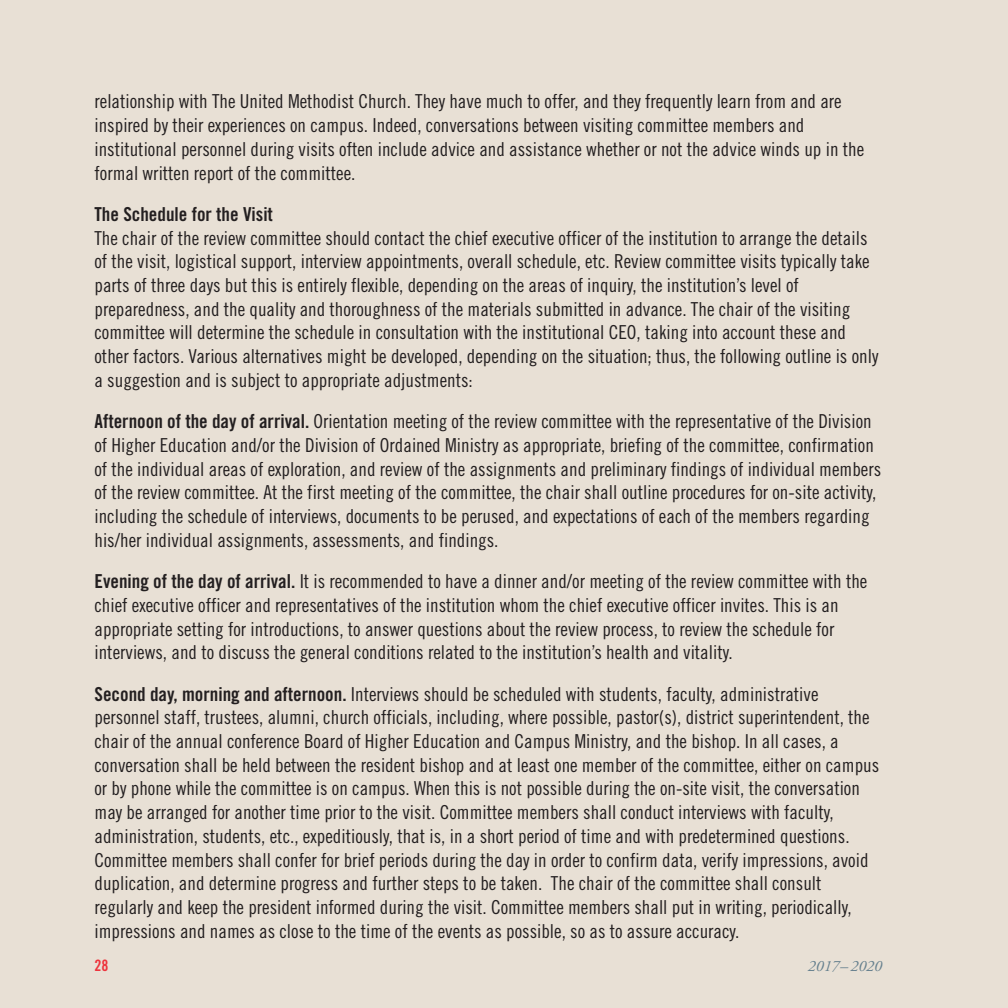
<style>
.page{position:relative;width:1008px;height:1008px;background:#e8e0d5}
.page>*{position:absolute;margin:0;border:0;box-sizing:border-box;transform-origin:0 0}
.t1{font:19.25px/23.8px "Trade Gothic Cond Eighteen";color:#231f20}
.t2{font:19.25px "Trade Gothic Bold Cond Twenty";color:#231f20}
.t3{font:italic 15.75px "Adobe Garamond Pro";color:#66808e}
.t4{font:15.75px "Trade Gothic Bold Cond Twenty";color:#ee343d}
.s1{font-family:"Trade Gothic Bold Cond Twenty"}
</style>
<div class="page">
<p class="t1" style="left:94px;top:89px;width:771px">relationship with The United Methodist Church. They have much to offer, and they frequently learn from and are inspired by their experiences on campus. Indeed, conversations between visiting committee members and institutional personnel during visits often include advice and assistance whether or not the advice winds up in the formal written report of the committee.</p>
<p class="t2" style="left:94px;top:202px;width:180px">The Schedule for the Visit</p>
<p class="t1" style="left:94px;top:226px;width:785px">The chair of the review committee should contact the chief executive officer of the institution to arrange the details of the visit, logistical support, interview appointments, overall schedule, etc. Review committee visits typically take parts of three days but this is entirely flexible, depending on the areas of inquiry, the institution’s level of preparedness, and the quality and thoroughness of the materials submitted in advance. The chair of the visiting committee will determine the schedule in consultation with the institutional CEO, taking into account these and other factors. Various alternatives might be developed, depending on the situation; thus, the following outline is only a suggestion and is subject to appropriate adjustments:</p>
<p class="t1" style="left:94px;top:409px;width:788px"><span class="s1">Afternoon of the day of arrival.</span> Orientation meeting of the review committee with the representative of the Division of Higher Education and/or the Division of Ordained Ministry as appropriate, briefing of the committee, confirmation of the individual areas of exploration, and review of the assignments and preliminary findings of individual members of the review committee. At the first meeting of the committee, the chair shall outline procedures for on-site activity, including the schedule of interviews, documents to be perused, and expectations of each of the members regarding his/her individual assignments, assessments, and findings.</p>
<p class="t1" style="left:94px;top:569px;width:774px"><span class="s1">Evening of the day of arrival.</span> It is recommended to have a dinner and/or meeting of the review committee with the chief executive officer and representatives of the institution whom the chief executive officer invites. This is an appropriate setting for introductions, to answer questions about the review process, to review the schedule for interviews, and to discuss the general conditions related to the institution’s health and vitality.</p>
<p class="t1" style="left:94px;top:682px;width:786px"><span class="s1">Second day, morning and afternoon.</span> Interviews should be scheduled with students, faculty, administrative personnel staff, trustees, alumni, church officials, including, where possible, pastor(s), district superintendent, the chair of the annual conference Board of Higher Education and Campus Ministry, and the bishop. In all cases, a conversation shall be held between the resident bishop and at least one member of the committee, either on campus or by phone while the committee is on campus. When this is not possible during the on-site visit, the conversation may be arranged for another time prior to the visit. Committee members shall conduct interviews with faculty, administration, students, etc., expeditiously, that is, in a short period of time and with predetermined questions.<br>Committee members shall confer for brief periods during the day in order to confirm data, verify impressions, avoid duplication, and determine progress and further steps to be taken. The chair of the committee shall consult regularly and keep the president informed during the visit. Committee members shall put in writing, periodically, impressions and names as close to the time of the events as possible, so as to assure accuracy.</p>
<p class="t4" style="left:94px;top:955px;width:15px">28</p>
<p class="t3" style="left:808px;top:956px;width:76px">2017– 2020</p>
</div>
